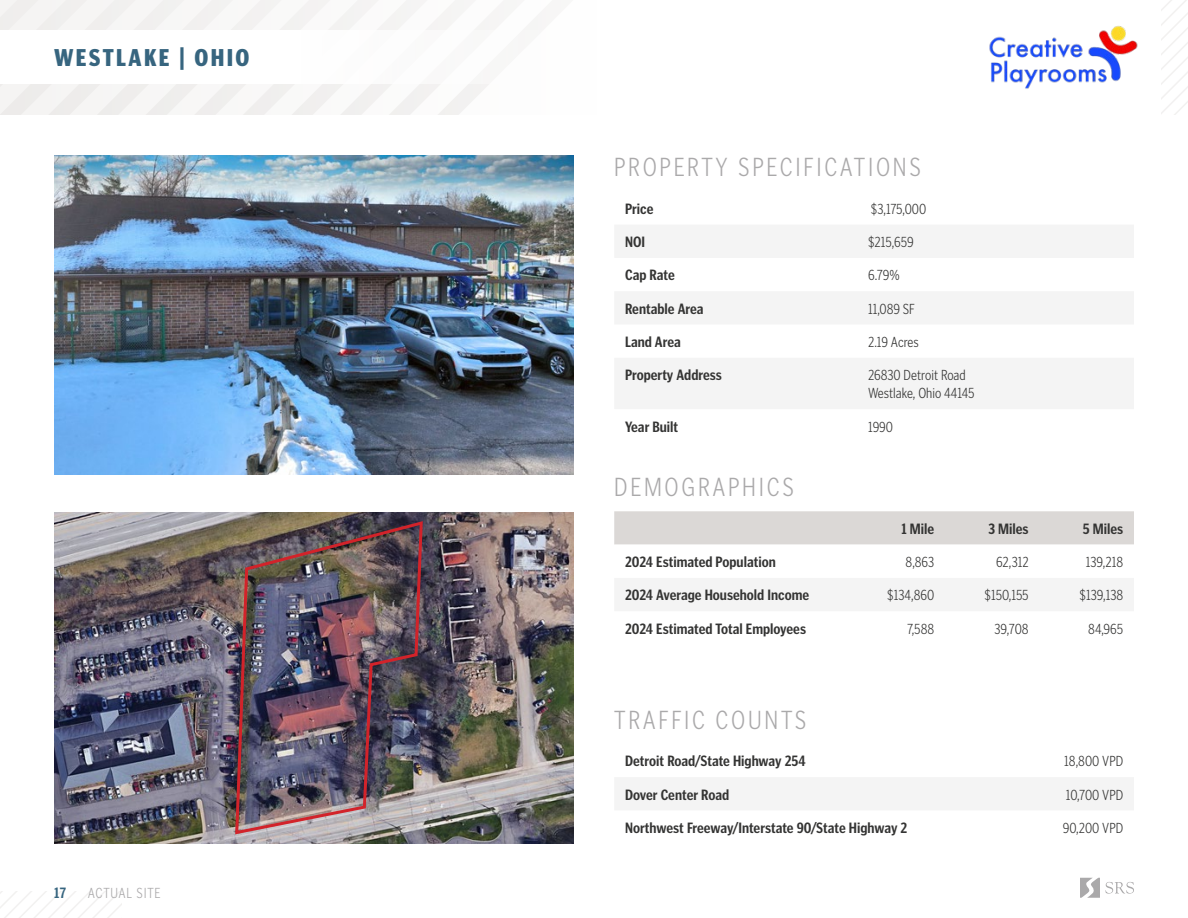
<style>
.page{position:relative;width:1188px;height:918px;background:#fff}
.page>*{position:absolute;margin:0;border:0;box-sizing:border-box;transform-origin:0 0}
.t1{font:300 27px "Poynter Gothic Text Cond";letter-spacing:.1em;color:#aaa9aa}
.t2{font:900 24px "Poynter Gothic Text Cond";letter-spacing:.1em;color:#37657f}
.t3{font:700 15px "Poynter Gothic Text Cond";color:#343433}
.t4{font:300 15px/18px "Poynter Gothic Text Cond";color:#343433}
.t5{font:300 15px "Poynter Gothic Text Cond";letter-spacing:.05em;color:#aaa9aa}
.t6{font:700 15px "Poynter Gothic Text Cond";color:#37657f}
</style>
<div class="page">
<svg style="left:0;top:891px;width:122px;height:27px"></svg>
<svg style="left:1080px;top:878px;width:54px;height:20px"></svg>
<svg style="left:0;top:0;width:538px;height:115px"></svg>
<svg style="left:1161px;top:0;width:27px;height:115px"></svg>
<div style="left:0;top:30px;width:594px;height:54px;background:#fff"></div>
<img style="left:989px;top:25px;width:149px;height:64px">
<div style="left:614px;top:511px;width:520px;height:34px;background:#dbd8d6"></div>
<div style="left:615px;top:578px;width:519px;height:33px;background:#f4f4f4"></div>
<div style="left:615px;top:778px;width:519px;height:32px;background:#f4f4f4"></div>
<img style="left:54px;top:155px;width:520px;height:319px">
<svg style="left:615px;top:225px;width:519px;height:184px;fill:#f4f4f4"></svg>
<img style="left:54px;top:512px;width:520px;height:332px">
<img style="left:234px;top:519px;width:190px;height:317px">
<h2 class="t2" style="left:54px;top:44px;width:197px">WESTLAKE | OHIO</h2>
<p class="t6" style="left:54px;top:884px;width:14px">17</p>
<p class="t5" style="left:88px;top:885px;width:74px">ACTUAL SITE</p>
<h1 class="t1" style="left:614px;top:153px;width:308px">PROPERTY SPECIFICATIONS</h1>
<p class="t3" style="left:625px;top:200px;width:30px">Price</p>
<p class="t4" style="left:871px;top:200px;width:57px">$3,175,000</p>
<p class="t3" style="left:625px;top:234px;width:22px">NOI</p>
<p class="t4" style="left:868px;top:233px;width:47px">$215,659</p>
<p class="t3" style="left:625px;top:267px;width:51px">Cap Rate</p>
<p class="t4" style="left:868px;top:266px;width:33px">6.79%</p>
<p class="t3" style="left:625px;top:300px;width:80px">Rentable Area</p>
<p class="t4" style="left:868px;top:300px;width:48px">11,089 SF</p>
<p class="t3" style="left:625px;top:334px;width:57px">Land Area</p>
<p class="t4" style="left:868px;top:333px;width:52px">2.19 Acres</p>
<p class="t3" style="left:625px;top:367px;width:98px">Property Address</p>
<p class="t4" style="left:868px;top:366px;width:108px">26830 Detroit Road<br>Westlake, Ohio 44145</p>
<p class="t3" style="left:625px;top:418px;width:55px">Year Built</p>
<p class="t4" style="left:868px;top:418px;width:27px">1990</p>
<h1 class="t1" style="left:614px;top:473px;width:181px">DEMOGRAPHICS</h1>
<p class="t3" style="left:902px;top:520px;width:34px">1 Mile</p>
<p class="t3" style="left:988px;top:520px;width:42px">3 Miles</p>
<p class="t3" style="left:1083px;top:520px;width:42px">5 Miles</p>
<p class="t3" style="left:625px;top:554px;width:152px">2024 Estimated Population</p>
<p class="t4" style="left:906px;top:553px;width:30px">8,863</p>
<p class="t4" style="left:996px;top:553px;width:34px">62,312</p>
<p class="t4" style="left:1086px;top:553px;width:39px">139,218</p>
<p class="t3" style="left:625px;top:587px;width:186px">2024 Average Household Income</p>
<p class="t4" style="left:887px;top:586px;width:49px">$134,860</p>
<p class="t4" style="left:984px;top:586px;width:46px">$150,155</p>
<p class="t4" style="left:1080px;top:586px;width:45px">$139,138</p>
<p class="t3" style="left:625px;top:620px;width:183px">2024 Estimated Total Employees</p>
<p class="t4" style="left:907px;top:620px;width:29px">7,588</p>
<p class="t4" style="left:995px;top:620px;width:36px">39,708</p>
<p class="t4" style="left:1088px;top:620px;width:36px">84,965</p>
<h1 class="t1" style="left:614px;top:705px;width:194px">TRAFFIC COUNTS</h1>
<p class="t3" style="left:625px;top:753px;width:182px">Detroit Road/State Highway 254</p>
<p class="t4" style="left:1064px;top:752px;width:60px">18,800 VPD</p>
<p class="t3" style="left:625px;top:786px;width:106px">Dover Center Road</p>
<p class="t4" style="left:1066px;top:786px;width:59px">10,700 VPD</p>
<p class="t3" style="left:625px;top:820px;width:284px">Northwest Freeway/Interstate 90/State Highway 2</p>
<p class="t4" style="left:1063px;top:819px;width:62px">90,200 VPD</p>
</div>
